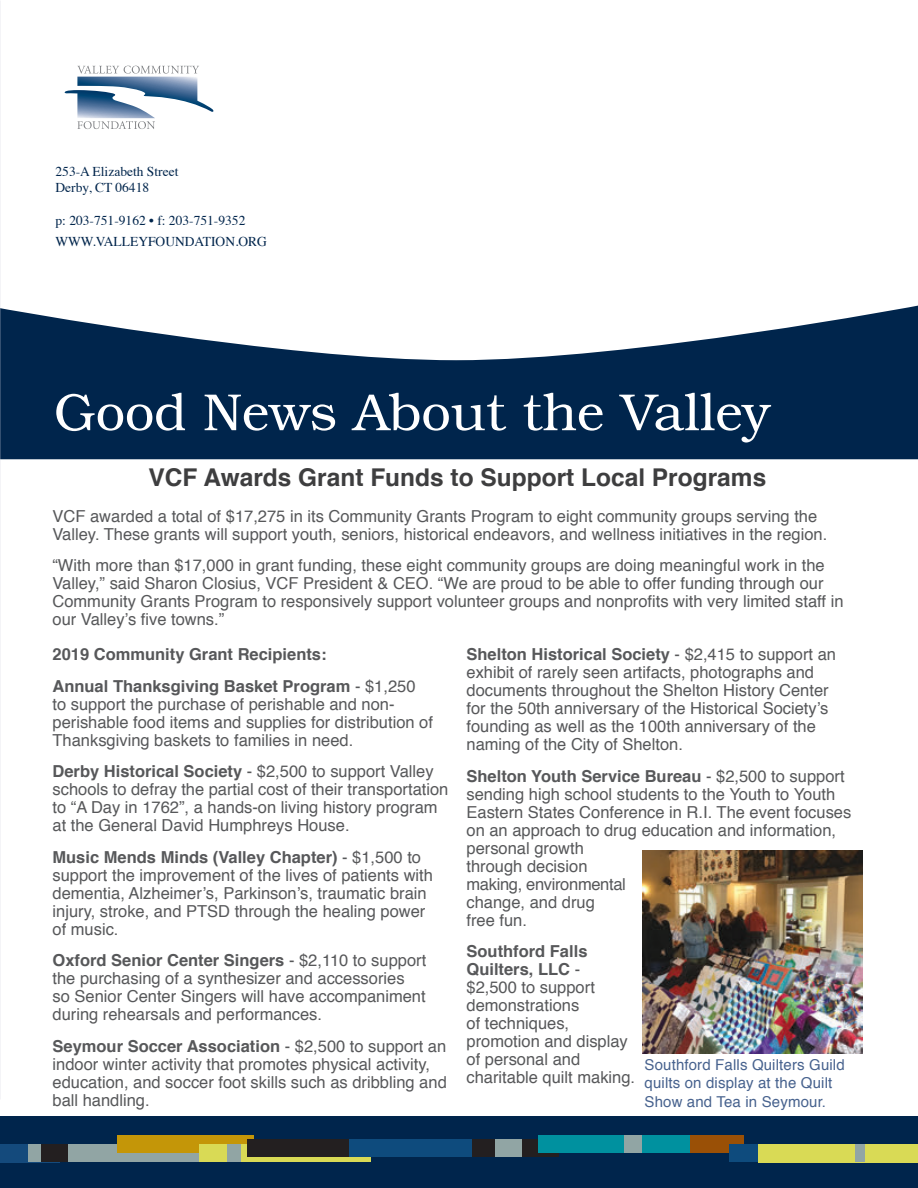
<style>
.page{position:relative;width:918px;height:1188px;background:#fff}
.page>*{position:absolute;margin:0;border:0;box-sizing:border-box;transform-origin:0 0}
.t1{font:300 52.2px "Bookman";color:#fff}
.t2{font:700 24.45px "Helvetica";color:#3e3e3f}
.t3{font:16.5px/18px "Helvetica";color:#57585a}
.t4{font:700 16.5px/31.5px "Helvetica";color:#57585a}
.t5{font:15px/18.8px "Helvetica";letter-spacing:.01em;color:#47628e}
.t6{font:13.5px/16.2px "Times";color:#00254c}
.s1{font-weight:400}
.s2{font-weight:700}
</style>
<div class="page">
<img style="left:642px;top:851px;width:221px;height:202px">
<hr style="left:917px;top:972px;width:1px;height:216px;background:#0e477c">
<hr style="left:917px;top:962px;width:1px;height:149px;background:#7aaede">
<div style="left:0;top:1116px;width:918px;height:72px;background:#00254c"></div>
<div style="left:0;top:1144px;width:59px;height:18px;background:#144a7c"></div>
<div style="left:28px;top:1144px;width:189px;height:18px;background:#91a5a4"></div>
<div style="left:41px;top:1144px;width:26px;height:18px;background:#231f20"></div>
<div style="left:118px;top:1135px;width:136px;height:18px;background:#c49608"></div>
<div style="left:199px;top:1144px;width:172px;height:18px;background:#d9da55"></div>
<div style="left:227px;top:1144px;width:14px;height:18px;background:#91a5a4"></div>
<div style="left:248px;top:1139px;width:104px;height:18px;background:#231f20"></div>
<div style="left:350px;top:1139px;width:142px;height:18px;background:#0e4b7d"></div>
<div style="left:472px;top:1139px;width:87px;height:18px;background:#231f20"></div>
<div style="left:495px;top:1139px;width:26px;height:18px;background:#91a5a4"></div>
<div style="left:538px;top:1135px;width:187px;height:18px;background:#00919f"></div>
<div style="left:624px;top:1135px;width:17px;height:18px;background:#91a5a4"></div>
<div style="left:690px;top:1135px;width:53px;height:18px;background:#9a5006"></div>
<div style="left:729px;top:1144px;width:37px;height:18px;background:#0e4b7d"></div>
<div style="left:758px;top:1144px;width:160px;height:18px;background:#d9da55"></div>
<div style="left:855px;top:1144px;width:10px;height:18px;background:#91a5a4"></div>
<svg style="left:0;top:306px;width:918px;height:153px;fill:#00254c"></svg>
<svg style="left:64px;top:65px;width:149px;height:64px"></svg>
<p class="t6" style="left:56px;top:162px;width:124px">253-A Elizabeth Street<br>Derby, CT 06418</p>
<p class="t6" style="left:56px;top:208px;width:213px;line-height:21.6px">p: 203-751-9162 • f: 203-751-9352<br>WWW.VALLEYFOUNDATION.ORG</p>
<p class="t1" style="left:54px;top:382px;width:718px">Good News About the Valley</p>
<p class="t2" style="left:149px;top:458px;width:619px">VCF Awards Grant Funds to Support Local Programs</p>
<p class="t3" style="left:52px;top:507px;width:776px">VCF awarded a total of $17,275 in its Community Grants Program to eight community groups serving the<br>Valley. These grants will support youth, seniors, historical endeavors, and wellness initiatives in the region.</p>
<p class="t3" style="left:52px;top:557px;width:793px">“With more than $17,000 in grant funding, these eight community groups are doing meaningful work in the Valley,” said Sharon Closius, VCF President &amp; CEO. “We are proud to be able to offer funding through our Community Grants Program to responsively support volunteer groups and nonprofits with very limited staff in our Valley’s five towns.”</p>
<p class="t4" style="left:52px;top:639px;width:365px">2019 Community Grant Recipients:<br>Annual Thanksgiving Basket Program <span class="s1">- $1,250</span></p>
<p class="t3" style="left:52px;top:696px;width:382px">to support the purchase of perishable and non&shy;perishable food items and supplies for distribution of<br>Thanksgiving baskets to families in need.</p>
<p class="t3" style="left:52px;top:763px;width:397px"><span class="s2">Derby Historical Society</span> - $2,500 to support Valley schools to defray the partial cost of their transportation to “A Day in 1762”, a hands-on living history program at the General David Humphreys House.</p>
<p class="t3" style="left:52px;top:849px;width:382px"><span class="s2">Music Mends Minds (Valley Chapter)</span> - $1,500 to support the improvement of the lives of patients with dementia, Alzheimer’s, Parkinson’s, traumatic brain injury, stroke, and PTSD through the healing power of music.</p>
<p class="t3" style="left:52px;top:952px;width:375px"><span class="s2">Oxford Senior Center Singers</span> - $2,110 to support the purchasing of a synthesizer and accessories<br>so Senior Center Singers will have accompaniment during rehearsals and performances.</p>
<p class="t3" style="left:52px;top:1038px;width:396px"><span class="s2">Seymour Soccer Association</span> - $2,500 to support an indoor winter activity that promotes physical activity, education, and soccer foot skills such as dribbling and ball handling.</p>
<p class="t3" style="left:467px;top:646px;width:371px"><span class="s2">Shelton Historical Society</span> - $2,415 to support an exhibit of rarely seen artifacts, photographs and documents throughout the Shelton History Center for the 50th anniversary of the Historical Society’s founding as well as the 100th anniversary of the naming of the City of Shelton.</p>
<p class="t3" style="left:467px;top:768px;width:386px"><span class="s2">Shelton Youth Service Bureau</span> - $2,500 to support sending high school students to the Youth to Youth<br>Eastern States Conference in R.I. The event focuses on an approach to drug education and information, personal growth<br>through decision<br>making, environmental<br>change, and drug<br>free fun.</p>
<p class="t3" style="left:467px;top:943px;width:170px"><span class="s2">Southford Falls<br>Quilters, LLC</span> -<br>$2,500 to support demonstrations<br>of techniques, promotion and display of personal and charitable quilt making.</p>
<p class="t5" style="left:645px;top:1055px;width:202px">Southford Falls Quilters Guild quilts on display at the Quilt<br>Show and Tea in Seymour.</p>
</div>
